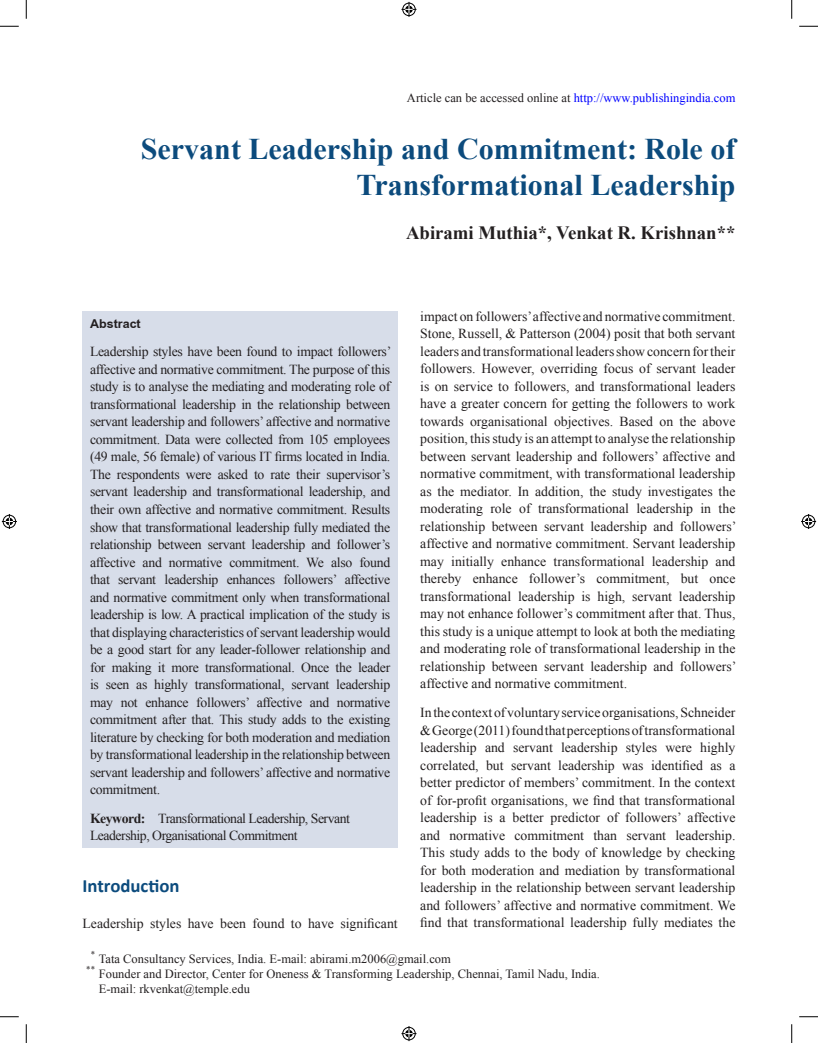
<style>
.page{position:relative;width:818px;height:1043px;background:#fff}
.page>*{position:absolute;margin:0;border:0;box-sizing:border-box;transform-origin:0 0}
.t1{font:700 30px/36px "Times New Roman";color:#0c4b7d;text-align:right}
.t2{font:700 18.75px "Times New Roman";color:#231f20}
.t3{font:700 18.75px "Calibri";color:#0c4b7d}
.t4{font:13.75px/17.5px "Times New Roman";color:#231f20;text-align:justify}
.t5{font:13.75px/17.5px "Times New Roman";letter-spacing:-.035em;color:#231f20}
.t6{font:12.5px "Times New Roman";color:#231f20}
.t7{font:12.5px "Times New Roman";color:#00f}
.t8{font:700 12.5px "Arial";color:#231f20}
.s1{color:#231f20}
.s2{font-weight:700}
</style>
<div class="page">
<div style="left:82px;top:311px;width:316px;height:536px;background:#d7dde9"></div>
<svg style="left:0;top:25px;width:19px;height:2px"></svg>
<svg style="left:799px;top:25px;width:19px;height:2px"></svg>
<svg style="left:0;top:1016px;width:19px;height:1px"></svg>
<svg style="left:799px;top:1016px;width:19px;height:1px"></svg>
<svg style="left:25px;top:0;width:2px;height:19px"></svg>
<svg style="left:25px;top:1024px;width:2px;height:18px"></svg>
<svg style="left:791px;top:0;width:1px;height:19px"></svg>
<svg style="left:791px;top:1024px;width:1px;height:18px"></svg>
<svg style="left:401px;top:2px;width:15px;height:15px"></svg>
<svg style="left:401px;top:1026px;width:15px;height:15px"></svg>
<svg style="left:2px;top:514px;width:15px;height:15px"></svg>
<svg style="left:801px;top:514px;width:15px;height:15px"></svg>
<p class="t7" style="left:407px;top:89px;width:330px"><span class="s1">Article can be accessed online at</span> http://www.publishingindia.com</p>
<h1 class="t1" style="left:141px;top:130px;width:596px">Servant Leadership and Commitment: Role of<br>Transformational Leadership</h1>
<h2 class="t2" style="left:406px;top:220px;width:331px">Abirami Muthia*, Venkat R. Krishnan**</h2>
<p class="t4" style="left:420px;top:307px;width:318px">impact on followers’ affective and normative commitment.<br>Stone, Russell, &amp; Patterson (2004) posit that both servant leaders and transformational leaders show concern for their followers. However, overriding focus of servant leader is on service to followers, and transformational leaders have a greater concern for getting the followers to work towards organisational objectives. Based on the above position, this study is an attempt to analyse the relationship between servant leadership and followers’ affective and normative commitment, with transformational leadership as the mediator. In addition, the study investigates the moderating role of transformational leadership in the relationship between servant leadership and followers’ affective and normative commitment. Servant leadership may initially enhance transformational leadership and thereby enhance follower’s commitment, but once transformational leadership is high, servant leadership may not enhance follower’s commitment after that. Thus, this study is a unique attempt to look at both the mediating and moderating role of transformational leadership in the relationship between servant leadership and followers’ affective and normative commitment.</p>
<p class="t4" style="left:420px;top:703px;width:317px">In the context of voluntary service organisations, Schneider &amp; George (2011) found that perceptions of transformational leadership and servant leadership styles were highly correlated, but servant leadership was identified as a better predictor of members’ commitment. In the context of for-profit organisations, we find that transformational leadership is a better predictor of followers’ affective and normative commitment than servant leadership.<br>This study adds to the body of knowledge by checking for both moderation and mediation by transformational leadership in the relationship between servant leadership and followers’ affective and normative commitment. We find that transformational leadership fully mediates the</p>
<p class="t8" style="left:90px;top:316px;width:52px">Abstract</p>
<p class="t4" style="left:90px;top:343px;width:303px">Leadership styles have been found to impact followers’ affective and normative commitment. The purpose of this study is to analyse the mediating and moderating role of transformational leadership in the relationship between servant leadership and followers’ affective and normative commitment. Data were collected from 105 employees (49 male, 56 female) of various IT firms located in India.<br>The respondents were asked to rate their supervisor’s servant leadership and transformational leadership, and their own affective and normative commitment. Results show that transformational leadership fully mediated the relationship between servant leadership and follower’s affective and normative commitment. We also found that servant leadership enhances followers’ affective and normative commitment only when transformational leadership is low. A practical implication of the study is that displaying characteristics of servant leadership would be a good start for any leader-follower relationship and for making it more transformational. Once the leader is seen as highly transformational, servant leadership may not enhance followers’ affective and normative commitment after that. This study adds to the existing literature by checking for both moderation and mediation by transformational leadership in the relationship between servant leadership and followers’ affective and normative commitment.</p>
<p class="t5" style="left:90px;top:809px;width:261px"><span class="s2">Keyword:</span> Transformational Leadership, Servant<br>Leadership, Organisational Commitment</p>
<h2 class="t3" style="left:83px;top:874px;width:99px">Introduction</h2>
<p class="t4" style="left:82px;top:914px;width:317px">Leadership styles have been found to have significant</p>
<p class="t6" style="left:91px;top:950px;width:362px"><sup>*</sup> Tata Consultancy Services, India. E-mail: abirami.m2006@gmail.com</p>
<p class="t6" style="left:86px;top:965px;width:515px"><sup>**</sup> Founder and Director, Center for Oneness &amp; Transforming Leadership, Chennai, Tamil Nadu, India.</p>
<p class="t6" style="left:99px;top:980px;width:153px">E-mail: rkvenkat@temple.edu</p>
</div>
